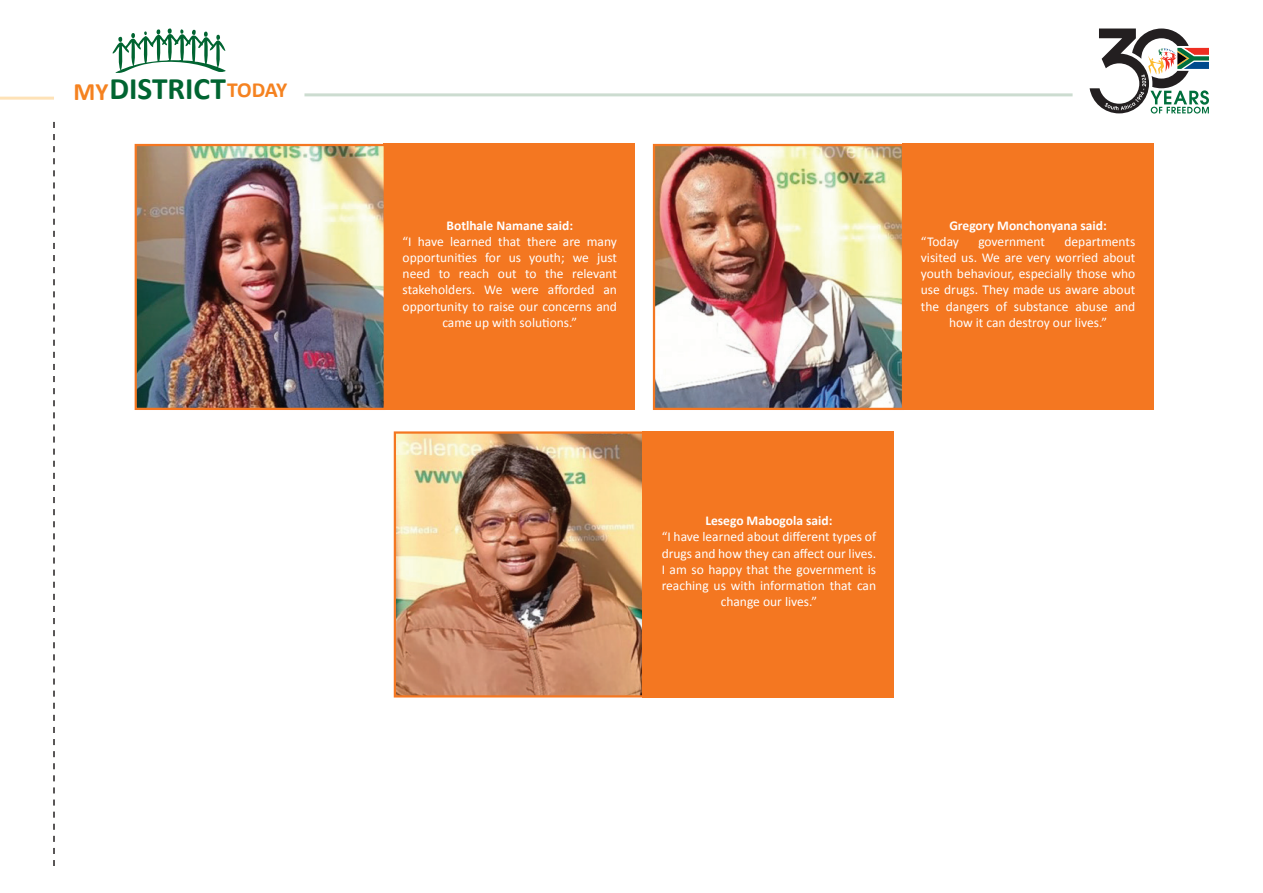
<style>
.page{position:relative;width:1263px;height:893px;background:#fff}
.page>*{position:absolute;margin:0;border:0;box-sizing:border-box;transform-origin:0 0}
.t1{font:700 31.35px "Calibri";color:#006431}
.t2{font:13.5px/16.2px "Calibri";color:#fff;text-align:center}
.t3{font:700 13.5px "Calibri";color:#fff}
.s1{font-size:25.05px;color:#f58220}
.s2{font-size:21.6px;color:#f58220}
</style>
<div class="page">
<div style="left:902px;top:144px;width:251px;height:266px;background:#f47721"></div>
<img style="left:656px;top:147px;width:245px;height:260px">
<div style="left:653px;top:144px;width:251px;height:266px;border:2px solid #f47721"></div>
<div style="left:384px;top:144px;width:251px;height:266px;background:#f47721"></div>
<img style="left:138px;top:147px;width:245px;height:260px">
<div style="left:135px;top:144px;width:251px;height:266px;border:2px solid #f47721"></div>
<img style="left:397px;top:434px;width:245px;height:260px">
<div style="left:394px;top:431px;width:251px;height:266px;border:2px solid #f47721"></div>
<div style="left:643px;top:431px;width:251px;height:266px;background:#f47721"></div>
<svg style="left:53px;top:122px;width:2px;height:744px"></svg>
<hr style="left:0;top:97px;width:54px;height:3px;background:#fee2b7">
<hr style="left:304px;top:93px;width:768px;height:3px;background:#ccdcd0">
<svg style="left:113px;top:28px;width:113px;height:45px"></svg>
<svg style="left:1089px;top:29px;width:120px;height:85px"></svg>
<h1 class="t1" style="left:73px;top:69px;width:215px"><span class="s1">MY</span>DISTRICT<span class="s2">TODAY</span></h1>
<p class="t3" style="left:446px;top:216px;width:128px">Botlhale Namane said:</p>
<p class="t2" style="left:403px;top:233px;width:216px">“I have learned that there are many opportunities for us youth; we just need to reach out to the relevant stakeholders. We were afforded an opportunity to raise our concerns and came up with solutions.”</p>
<p class="t3" style="left:949px;top:216px;width:159px">Gregory Monchonyana said:</p>
<p class="t2" style="left:921px;top:233px;width:40px">“Today</p>
<p class="t2" style="left:978px;top:233px;width:68px">government</p>
<p class="t2" style="left:1064px;top:233px;width:72px">departments</p>
<p class="t2" style="left:921px;top:249px;width:216px">visited us. We are very worried about</p>
<p class="t2" style="left:921px;top:266px;width:216px">youth behaviour, especially those who</p>
<p class="t2" style="left:921px;top:282px;width:216px">use drugs. They made us aware about</p>
<p class="t2" style="left:921px;top:298px;width:216px">the dangers of substance abuse and</p>
<p class="t2" style="left:949px;top:314px;width:160px">how it can destroy our lives.”</p>
<p class="t3" style="left:705px;top:512px;width:129px">Lesego Mabogola said:</p>
<p class="t2" style="left:662px;top:529px;width:216px">“I have learned about different types of drugs and how they can affect our lives.<br>I am so happy that the government is reaching us with information that can change our lives.”</p>
</div>
